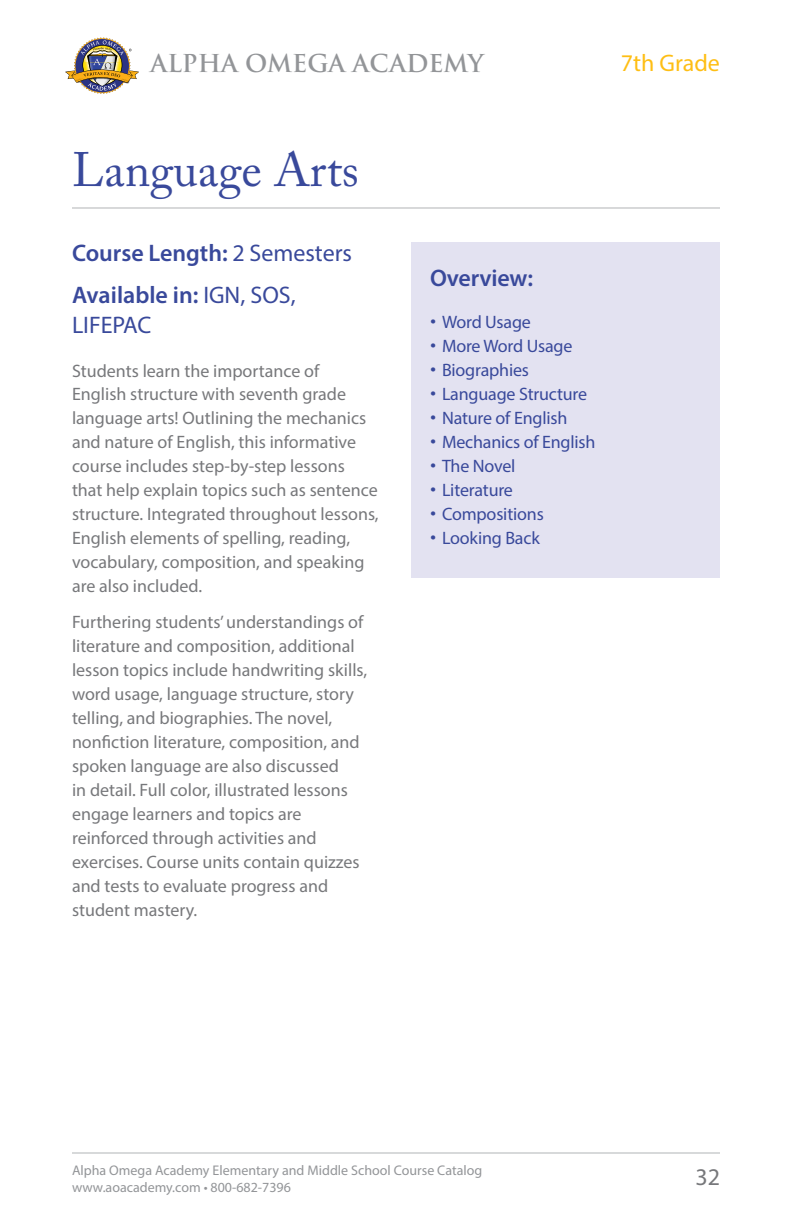
<style>
.page{position:relative;width:792px;height:1224px;background:#fff}
.page>*{position:absolute;margin:0;border:0;box-sizing:border-box;transform-origin:0 0}
.t1{font:48px "Adobe Caslon Pro";color:#39499b}
.t2{font:600 24px/42px "Myriad Pro";color:#39499b}
.t3{font:700 24px "Trajan";color:#939598}
.t4{font:24px "Myriad Pro";color:#febe14}
.t5{font:24px "Myriad Pro";color:#39499b}
.t6{font:24px "Myriad Pro";color:#77787b}
.t7{font:18px/24px "Myriad Pro";color:#77787b}
.t8{font:18px "Myriad Pro";letter-spacing:-.01em;color:#39499b}
.t9{font:14px/16.8px "Myriad Pro";color:#939598}
.s1{font-weight:400}
.s2{font-family:"Adobe Caslon Pro"}
</style>
<div class="page">
<hr style="left:72px;top:208px;width:648px;height:1px;background:#b1b4b6">
<hr style="left:72px;top:1153px;width:648px;height:1px;background:#b1b4b6">
<img style="left:65px;top:37px;width:74px;height:57px">
<div style="left:411px;top:242px;width:309px;height:336px;background:#e3e2f1"></div>
<h2 class="t3" style="left:151px;top:48px;width:335px">ALPHA OMEGA ACADEMY</h2>
<h2 class="t4" style="left:621px;top:48px;width:101px">7th Grade</h2>
<h1 class="t1" style="left:72px;top:141px;width:289px">Language Arts</h1>
<h2 class="t2" style="left:72px;top:231px;width:282px">Course Length: <span class="s1">2 Semesters<br></span>Available in: <span class="s1">IGN, SOS,</span></h2>
<h2 class="t5" style="left:72px;top:310px;width:81px">LIFEPAC</h2>
<p class="t7" style="left:72px;top:358px;width:308px">Students learn the importance of<br>English structure with seventh grade language arts! Outlining the mechanics and nature of English, this informative course includes step-by-step lessons that help explain topics such as sentence structure. Integrated throughout lessons, English elements of spelling, reading, vocabulary, composition, and speaking are also included.</p>
<p class="t7" style="left:72px;top:610px;width:297px">Furthering students’ understandings of literature and composition, additional lesson topics include handwriting skills, word usage, language structure, story telling, and biographies. The novel, nonfiction literature, composition, and spoken language are also discussed<br>in detail. Full color, illustrated lessons engage learners and topics are reinforced through activities and exercises. Course units contain quizzes and tests to evaluate progress and student mastery.</p>
<h2 class="t2" style="left:430px;top:256px;width:105px">Overview:</h2>
<p class="t8" style="left:430px;top:310px;width:102px"><span class="s2">•</span> Word Usage</p>
<p class="t8" style="left:430px;top:334px;width:144px"><span class="s2">•</span> More Word Usage</p>
<p class="t8" style="left:430px;top:358px;width:101px"><span class="s2">•</span> Biographies</p>
<p class="t8" style="left:430px;top:382px;width:159px"><span class="s2">•</span> Language Structure</p>
<p class="t8" style="left:430px;top:406px;width:139px"><span class="s2">•</span> Nature of English</p>
<p class="t8" style="left:430px;top:430px;width:167px"><span class="s2">•</span> Mechanics of English</p>
<p class="t8" style="left:430px;top:454px;width:87px"><span class="s2">•</span> The Novel</p>
<p class="t8" style="left:430px;top:478px;width:84px"><span class="s2">•</span> Literature</p>
<p class="t8" style="left:430px;top:502px;width:115px"><span class="s2">•</span> Compositions</p>
<p class="t8" style="left:430px;top:526px;width:111px"><span class="s2">•</span> Looking Back</p>
<p class="t9" style="left:72px;top:1162px;width:412px">Alpha Omega Academy Elementary and Middle School Course Catalog www.aoacademy.com • 800-682-7396</p>
<h2 class="t6" style="left:695px;top:1162px;width:26px">32</h2>
</div>
